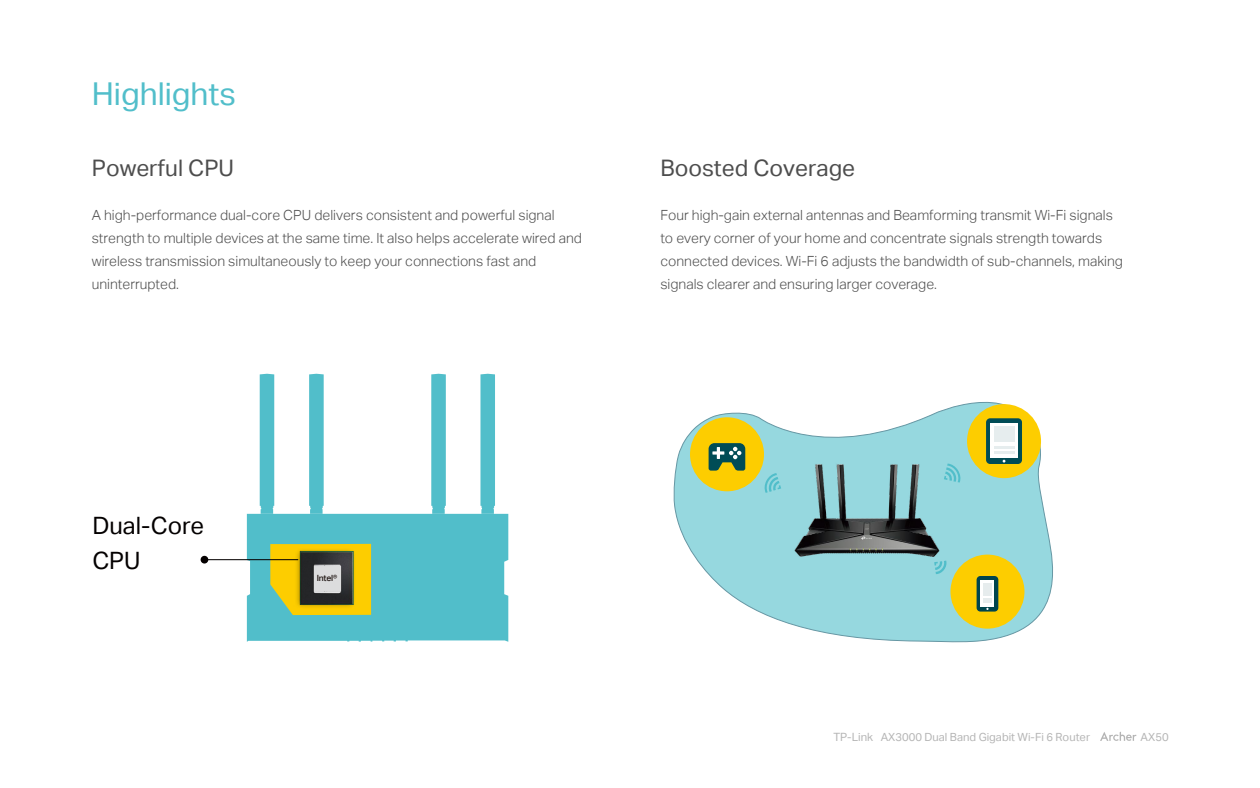
<style>
.page{position:relative;width:1260px;height:788px;background:#fff}
.page>*{position:absolute;margin:0;border:0;box-sizing:border-box;transform-origin:0 0}
.t1{font:31.5px "TP Link Aktiv Regular";color:#51beca}
.t2{font:23.89px/34.1px "TP Link Aktiv Regular";color:#040000}
.t3{font:22.75px "TP Link Aktiv Regular";color:#4d4d4d}
.t4{font:14px/22.8px "TP Link Aktiv Light";color:#4d4d4d}
.t5{font:11.2px "TP Link Aktiv Regular";color:#b5b5b5}
.t6{font:8.58px "TP Link Aktiv Medium";letter-spacing:-.025em;color:#221815}
.s1{font-size:11.38px}
</style>
<div class="page">
<svg style="left:247px;top:374px;width:261px;height:267px"></svg>
<hr style="left:204px;top:559px;width:94px;height:1px;background:#040000">
<div style="left:201px;top:555px;width:7px;height:8px;background:#040000;border-radius:50%"></div>
<img style="left:278px;top:528px;width:86px;height:99px">
<div style="left:314px;top:566px;width:27px;height:25px;background:#dcdcdd"></div>
<svg style="left:674px;top:402px;width:379px;height:240px"></svg>
<div style="left:967px;top:404px;width:74px;height:74px;background:#fdcd00;border-radius:50%"></div>
<div style="left:690px;top:417px;width:74px;height:74px;background:#fdcd00;border-radius:50%"></div>
<div style="left:950px;top:554px;width:74px;height:74px;background:#fdcd00;border-radius:50%"></div>
<svg style="left:709px;top:443px;width:36px;height:27px"></svg>
<div style="left:986px;top:418px;width:36px;height:46px;background:#004c56;border-radius:4px"></div>
<div style="left:990px;top:423px;width:28px;height:34px;background:#fff"></div>
<div style="left:994px;top:426px;width:20px;height:16px;background:#e6edee"></div>
<hr style="left:994px;top:445px;width:20px;height:3px;background:#004c56">
<hr style="left:994px;top:451px;width:20px;height:3px;background:#004c56">
<svg style="left:764px;top:473px;width:10px;height:20px"></svg>
<svg style="left:959px;top:463px;width:2px;height:19px"></svg>
<svg style="left:934px;top:569px;width:13px;height:5px"></svg>
<div style="left:977px;top:576px;width:21px;height:35px;background:#00454e;border-radius:4px"></div>
<div style="left:981px;top:580px;width:13px;height:26px;background:#fff"></div>
<div style="left:983px;top:583px;width:9px;height:12px;background:#e6eced"></div>
<svg style="left:983px;top:598px;width:9px;height:12px"></svg>
<img style="left:774px;top:451px;width:185px;height:118px">
<svg style="left:1100px;top:731px;width:36px;height:9px"></svg>
<h1 class="t1" style="left:92px;top:76px;width:146px">Highlights</h1>
<h3 class="t3" style="left:92px;top:154px;width:144px">Powerful CPU</h3>
<h3 class="t3" style="left:660px;top:154px;width:196px">Boosted Coverage</h3>
<p class="t4" style="left:92px;top:204px;width:492px">A high-performance dual-core CPU delivers consistent and powerful signal strength to multiple devices at the same time. It also helps accelerate wired and wireless transmission simultaneously to keep your connections fast and uninterrupted.</p>
<p class="t4" style="left:660px;top:204px;width:464px">Four high-gain external antennas and Beamforming transmit Wi-Fi signals to every corner of your home and concentrate signals strength towards connected devices. Wi-Fi 6 adjusts the bandwidth of sub-channels, making signals clearer and ensuring larger coverage.</p>
<h2 class="t2" style="left:92px;top:509px;width:113px">Dual-Core<br>CPU</h2>
<p class="t6" style="left:317px;top:573px;width:22px">Intel®</p>
<p class="t5" style="left:833px;top:730px;width:258px"><span class="s1">TP-Link</span> AX3000 Dual Band Gigabit Wi-Fi 6 Router</p>
<p class="t5" style="left:1141px;top:730px;width:30px">AX50</p>
</div>
